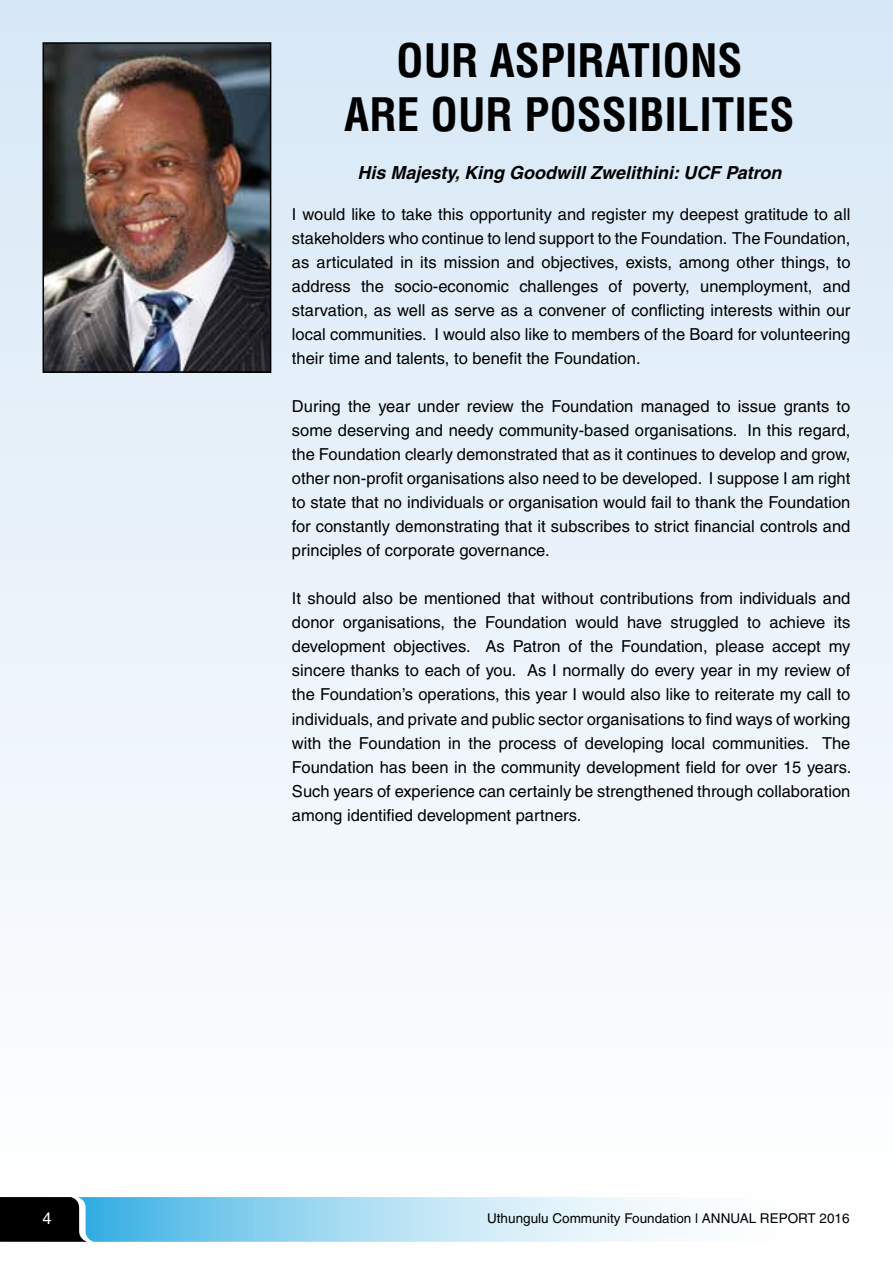
<style>
.page{position:relative;width:893px;height:1263px;background:#fff}
.page>*{position:absolute;margin:0;border:0;box-sizing:border-box;transform-origin:0 0}
.t1{font:700 condensed 45px/54px "Helvetica";color:#000;text-align:center}
.t2{font:italic 700 18px "Helvetica";color:#000}
.t3{font:16.5px/24px "Helvetica";color:#000;text-align:justify}
.t4{font:16.5px "Helvetica";color:#fff}
.t5{font:13.5px "Helvetica";color:#000}
</style>
<div class="page">
<svg style="left:0;top:1197px;width:669px;height:45px;background:#95c2d6"></svg>
<div style="left:0;top:0;width:893px;height:1195px;background:linear-gradient(to bottom,#d7e8f6,#fefefe)"></div>
<img style="left:46px;top:45px;width:222px;height:325px">
<div style="left:43px;top:42px;width:228px;height:331px;border:2px solid #000"></div>
<h1 class="t1" style="left:344px;top:33px;width:452px">OUR ASPIRATIONS<br>ARE OUR POSSIBILITIES</h1>
<p class="t2" style="left:357px;top:162px;width:426px">His Majesty, King Goodwill Zwelithini: UCF Patron</p>
<p class="t3" style="left:292px;top:202px;width:560px">I would like to take this opportunity and register my deepest gratitude to all stakeholders who continue to lend support to the Foundation. The Foundation, as articulated in its mission and objectives, exists, among other things, to address the socio-economic challenges of poverty, unemployment, and starvation, as well as serve as a convener of conflicting interests within our local communities. I would also like to members of the Board for volunteering their time and talents, to benefit the Foundation.</p>
<p class="t3" style="left:292px;top:395px;width:560px">During the year under review the Foundation managed to issue grants to some deserving and needy community-based organisations. In this regard, the Foundation clearly demonstrated that as it continues to develop and grow, other non-profit organisations also need to be developed. I suppose I am right to state that no individuals or organisation would fail to thank the Foundation for constantly demonstrating that it subscribes to strict financial controls and principles of corporate governance.</p>
<p class="t3" style="left:292px;top:587px;width:561px">It should also be mentioned that without contributions from individuals and donor organisations, the Foundation would have struggled to achieve its development objectives. As Patron of the Foundation, please accept my sincere thanks to each of you. As I normally do every year in my review of the Foundation’s operations, this year I would also like to reiterate my call to individuals, and private and public sector organisations to find ways of working with the Foundation in the process of developing local communities. The Foundation has been in the community development field for over 15 years.<br>Such years of experience can certainly be strengthened through collaboration among identified development partners.</p>
<p class="t4" style="left:43px;top:1209px;width:11px">4</p>
<p class="t5" style="left:487px;top:1210px;width:364px">Uthungulu Community Foundation l ANNUAL REPORT 2016</p>
</div>
